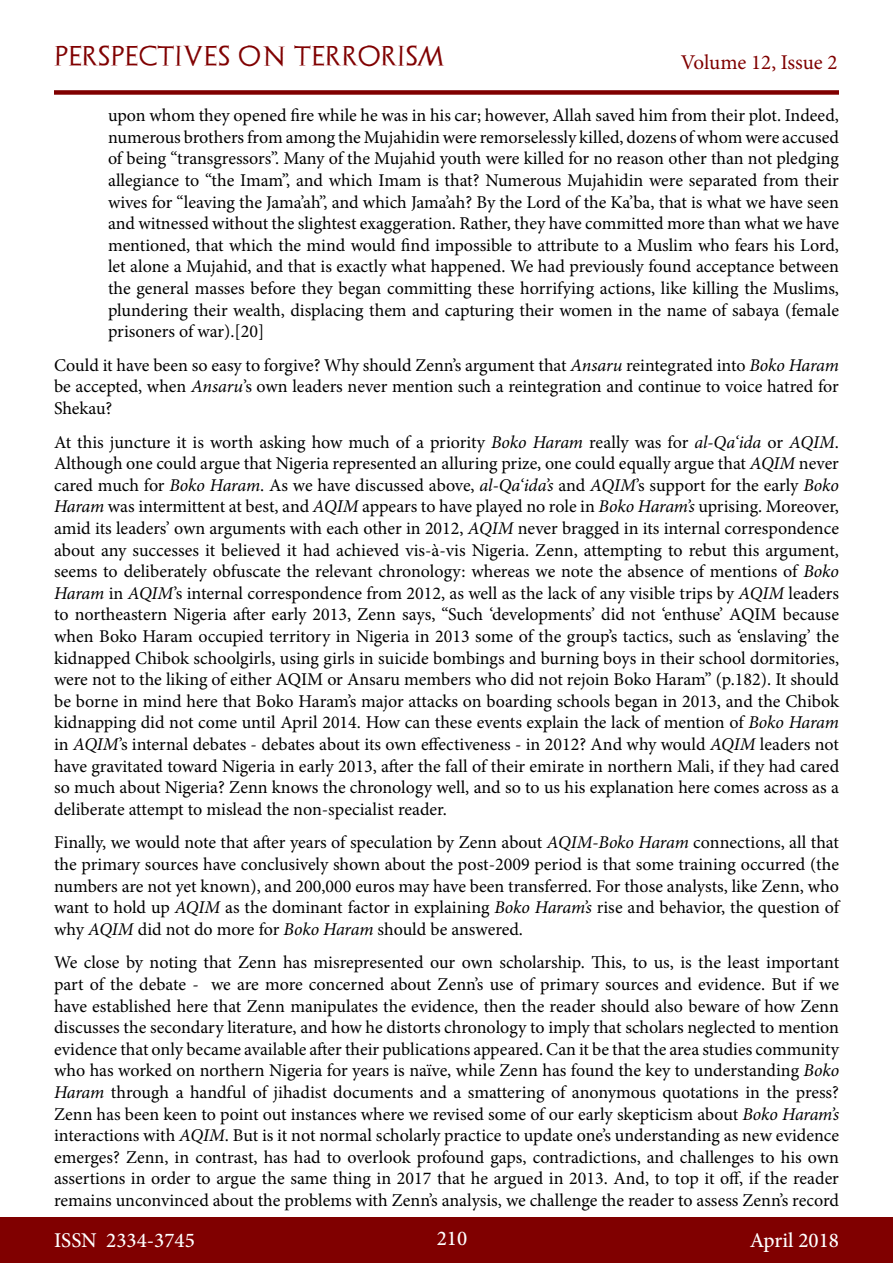
<style>
.page{position:relative;width:893px;height:1263px;background:#fff}
.page>*{position:absolute;margin:0;border:0;box-sizing:border-box;transform-origin:0 0}
.t1{font:500 21px "Minion Pro";color:#fff}
.t2{font:21px "Archeologicaps";letter-spacing:.045em;color:#800000}
.t3{font:21px "Minion Pro";letter-spacing:-.005em;color:#800000}
.t4{font:18px/21.6px "Minion Pro";letter-spacing:-.005em;color:#000;text-align:justify}
.s1{font-style:italic}
</style>
<div class="page">
<div style="left:0;top:1217px;width:893px;height:46px;background:#800000"></div>
<div style="left:54px;top:90px;width:785px;height:5px;background:#800000"></div>
<p class="t2" style="left:54px;top:43px;width:392px">PERSPECTIVES ON TERRORISM</p>
<p class="t3" style="left:681px;top:48px;width:158px">Volume 12, Issue 2</p>
<p class="t4" style="left:108px;top:105px;width:732px">upon whom they opened fire while he was in his car; however, Allah saved him from their plot. Indeed, numerous brothers from among the Mujahidin were remorselessly killed, dozens of whom were accused of being “transgressors”. Many of the Mujahid youth were killed for no reason other than not pledging allegiance to “the Imam”, and which Imam is that? Numerous Mujahidin were separated from their wives for “leaving the Jama’ah”, and which Jama’ah? By the Lord of the Ka’ba, that is what we have seen and witnessed without the slightest exaggeration. Rather, they have committed more than what we have mentioned, that which the mind would find impossible to attribute to a Muslim who fears his Lord, let alone a Mujahid, and that is exactly what happened. We had previously found acceptance between the general masses before they began committing these horrifying actions, like killing the Muslims, plundering their wealth, displacing them and capturing their women in the name of sabaya (female prisoners of war).[20]</p>
<p class="t4" style="left:54px;top:354px;width:786px">Could it have been so easy to forgive? Why should Zenn’s argument that <span class="s1">Ansaru</span> reintegrated into <span class="s1">Boko Haram </span>be accepted, when <span class="s1">Ansaru</span>’s own leaders never mention such a reintegration and continue to voice hatred for Shekau?</p>
<p class="t4" style="left:54px;top:431px;width:787px">At this juncture it is worth asking how much of a priority <span class="s1">Boko Haram</span> really was for <span class="s1">al-Qa‘ida</span> or <span class="s1">AQIM</span>.<br>Although one could argue that Nigeria represented an alluring prize, one could equally argue that <span class="s1">AQIM</span> never cared much for <span class="s1">Boko Haram</span>. As we have discussed above, <span class="s1">al-Qa‘ida’s</span> and <span class="s1">AQIM</span>’s support for the early <span class="s1">Boko Haram</span> was intermittent at best, and <span class="s1">AQIM</span> appears to have played no role in <span class="s1">Boko Haram’s</span> uprising. Moreover, amid its leaders’ own arguments with each other in 2012, <span class="s1">AQIM</span> never bragged in its internal correspondence about any successes it believed it had achieved vis-à-vis Nigeria. Zenn, attempting to rebut this argument, seems to deliberately obfuscate the relevant chronology: whereas we note the absence of mentions of <span class="s1">Boko Haram</span> in <span class="s1">AQIM</span>’s internal correspondence from 2012, as well as the lack of any visible trips by <span class="s1">AQIM</span> leaders to northeastern Nigeria after early 2013, Zenn says, “Such ‘developments’ did not ‘enthuse’ AQIM because when Boko Haram occupied territory in Nigeria in 2013 some of the group’s tactics, such as ‘enslaving’ the kidnapped Chibok schoolgirls, using girls in suicide bombings and burning boys in their school dormitories, were not to the liking of either AQIM or Ansaru members who did not rejoin Boko Haram” (p.182). It should be borne in mind here that Boko Haram’s major attacks on boarding schools began in 2013, and the Chibok kidnapping did not come until April 2014. How can these events explain the lack of mention of <span class="s1">Boko Haram </span>in <span class="s1">AQIM</span>’s internal debates - debates about its own effectiveness - in 2012? And why would <span class="s1">AQIM</span> leaders not have gravitated toward Nigeria in early 2013, after the fall of their emirate in northern Mali, if they had cared so much about Nigeria? Zenn knows the chronology well, and so to us his explanation here comes across as a deliberate attempt to mislead the non-specialist reader.</p>
<p class="t4" style="left:54px;top:832px;width:786px">Finally, we would note that after years of speculation by Zenn about <span class="s1">AQIM-Boko Haram</span> connections, all that the primary sources have conclusively shown about the post-2009 period is that some training occurred (the numbers are not yet known), and 200,000 euros may have been transferred. For those analysts, like Zenn, who want to hold up <span class="s1">AQIM</span> as the dominant factor in explaining <span class="s1">Boko Haram’s</span> rise and behavior, the question of why <span class="s1">AQIM</span> did not do more for <span class="s1">Boko Haram</span> should be answered.</p>
<p class="t4" style="left:54px;top:952px;width:787px">We close by noting that Zenn has misrepresented our own scholarship. This, to us, is the least important part of the debate - we are more concerned about Zenn’s use of primary sources and evidence. But if we have established here that Zenn manipulates the evidence, then the reader should also beware of how Zenn discusses the secondary literature, and how he distorts chronology to imply that scholars neglected to mention evidence that only became available after their publications appeared. Can it be that the area studies community who has worked on northern Nigeria for years is naïve, while Zenn has found the key to understanding <span class="s1">Boko Haram</span> through a handful of jihadist documents and a smattering of anonymous quotations in the press?<br>Zenn has been keen to point out instances where we revised some of our early skepticism about <span class="s1">Boko Haram’s </span>interactions with <span class="s1">AQIM</span>. But is it not normal scholarly practice to update one’s understanding as new evidence emerges? Zenn, in contrast, has had to overlook profound gaps, contradictions, and challenges to his own assertions in order to argue the same thing in 2017 that he argued in 2013. And, to top it off, if the reader remains unconvinced about the problems with Zenn’s analysis, we challenge the reader to assess Zenn’s record</p>
<p class="t1" style="left:54px;top:1226px;width:142px">ISSN 2334-3745</p>
<p class="t1" style="left:437px;top:1224px;width:32px">210</p>
<p class="t1" style="left:750px;top:1226px;width:91px">April 2018</p>
</div>
